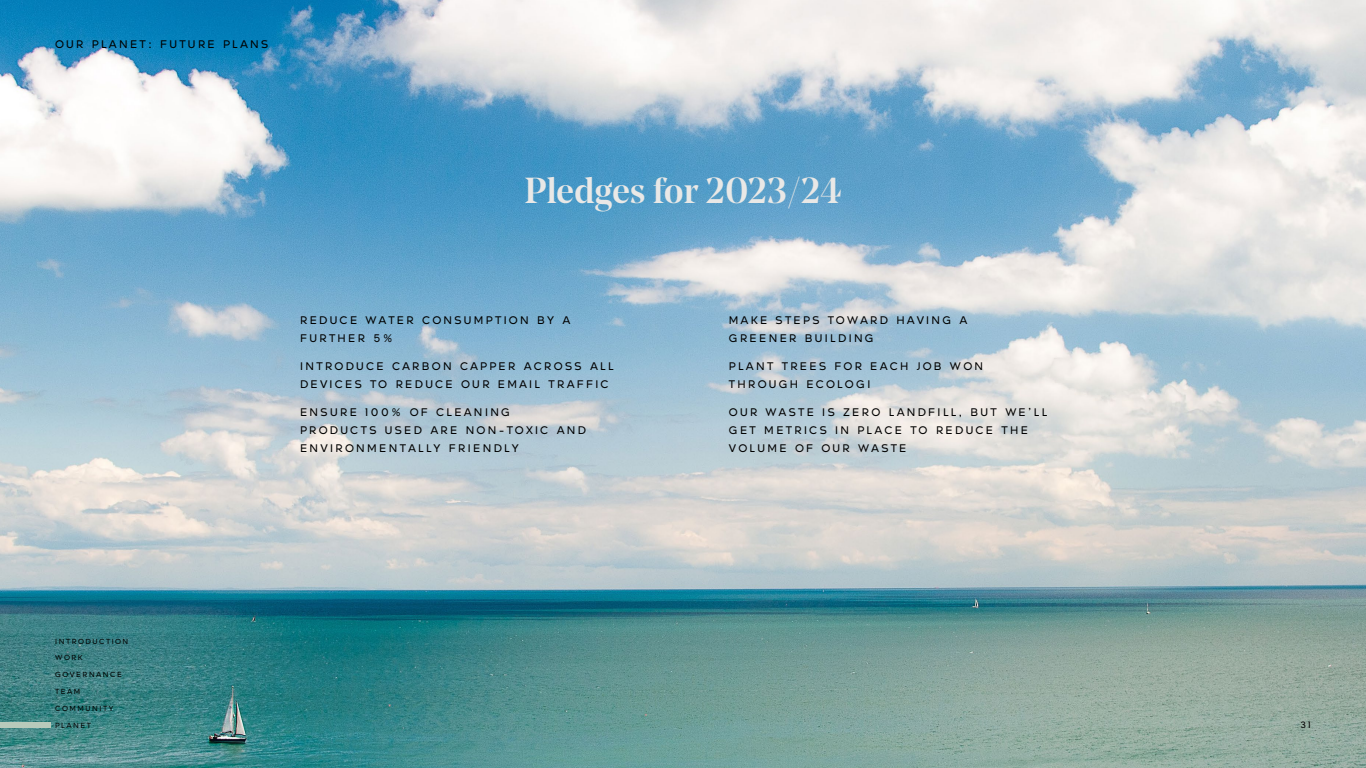
<style>
.page{position:relative;width:1366px;height:768px;background:#fff}
.page>*{position:absolute;margin:0;border:0;box-sizing:border-box;transform-origin:0 0}
.t1{font:500 36px "Noe Display";color:#e9e8e6}
.t2{font:300 9.6px/18.4px "Kingdom&Sparrow";letter-spacing:.25em;color:#000}
.t3{font:300 8px "Kingdom&Sparrow";color:#000}
.t4{font:300 6.4px "Kingdom&Sparrow";letter-spacing:.24em;color:#000}
</style>
<div class="page">
<img style="left:0;top:0;width:1365px;height:768px">
<div style="left:0;top:723px;width:50px;height:5px;background:#b8cabb"></div>
<p class="t2" style="left:55px;top:36px;width:215px">OUR PLANET: FUTURE PLANS</p>
<h1 class="t1" style="left:524px;top:168px;width:318px">Pledges for 2023/24</h1>
<p class="t2" style="left:300px;top:311px;width:272px">REDUCE WATER CONSUMPTION BY A<br>FURTHER 5%</p>
<p class="t2" style="left:300px;top:357px;width:315px">INTRODUCE CARBON CAPPER ACROSS ALL<br>DEVICES TO REDUCE OUR EMAIL TRAFFIC</p>
<p class="t2" style="left:300px;top:403px;width:287px">ENSURE 100% OF CLEANING<br>PRODUCTS USED ARE NON-TOXIC AND<br>ENVIRONMENTALLY FRIENDLY</p>
<p class="t2" style="left:728px;top:311px;width:240px">MAKE STEPS TOWARD HAVING A<br>GREENER BUILDING</p>
<p class="t2" style="left:728px;top:357px;width:256px">PLANT TREES FOR EACH JOB WON<br>THROUGH ECOLOGI</p>
<p class="t2" style="left:728px;top:403px;width:320px">OUR WASTE IS ZERO LANDFILL, BUT WE’LL<br>GET METRICS IN PLACE TO REDUCE THE<br>VOLUME OF OUR WASTE</p>
<p class="t4" style="left:55px;top:638px;width:75px">INTRODUCTION</p>
<p class="t4" style="left:55px;top:655px;width:29px">WORK</p>
<p class="t4" style="left:55px;top:671px;width:68px">GOVERNANCE</p>
<p class="t4" style="left:55px;top:688px;width:27px">TEAM</p>
<p class="t4" style="left:55px;top:705px;width:60px">COMMUNITY</p>
<p class="t4" style="left:55px;top:722px;width:38px">PLANET</p>
<p class="t3" style="left:1300px;top:721px;width:12px">31</p>
</div>
